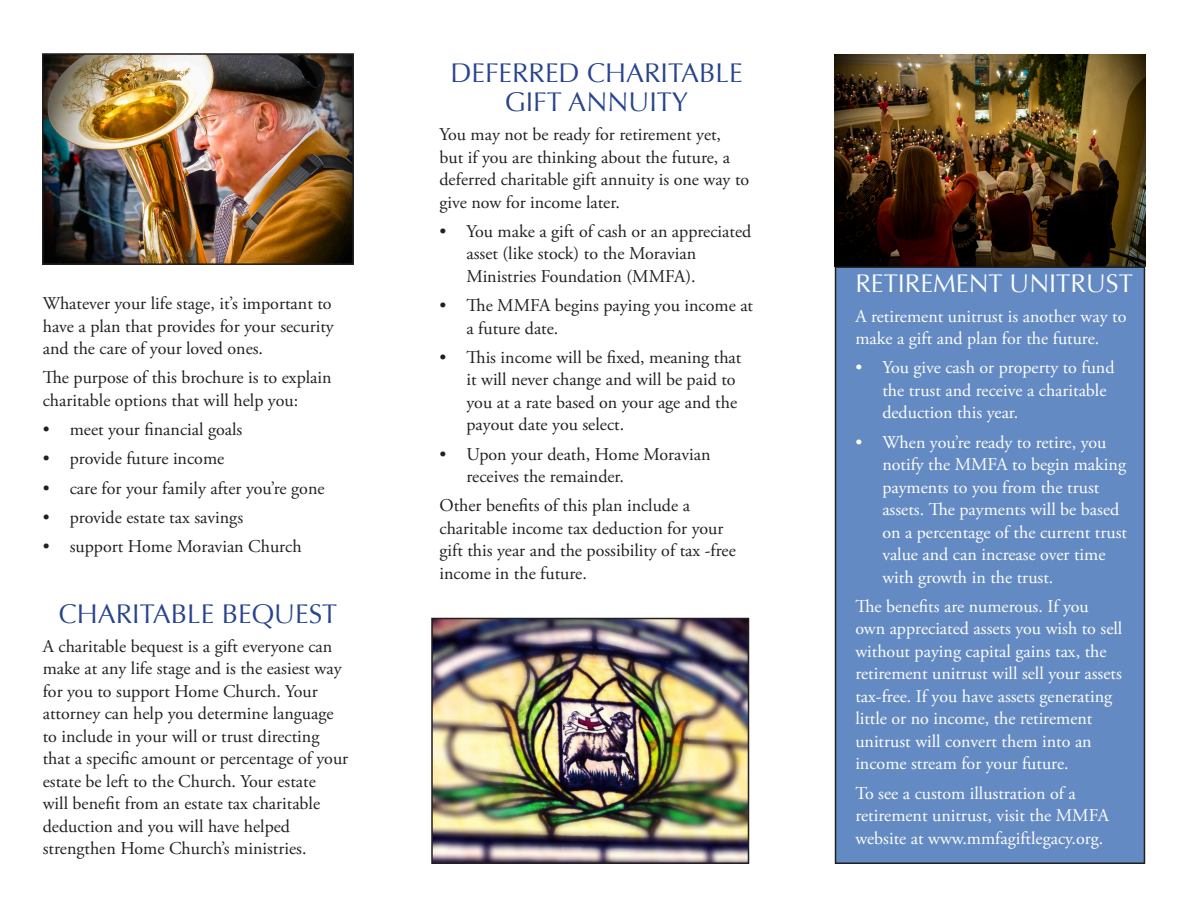
<style>
.page{position:relative;width:1188px;height:918px;background:#fff}
.page>*{position:absolute;margin:0;border:0;box-sizing:border-box;transform-origin:0 0}
.t1{font:27px/28.5px "Optima";color:#28448d;text-align:center}
.t2{font:25.5px "Optima";color:#fff}
.t3{font:18px/22.5px "Adobe Garamond Pro";color:#231f20}
.t4{font:18px/22.5px "Adobe Garamond Pro";color:#fff}
</style>
<div class="page">
<img style="left:45px;top:56px;width:306px;height:206px">
<div style="left:42px;top:53px;width:312px;height:212px;border:2px solid #231f20"></div>
<img style="left:434px;top:621px;width:312px;height:240px">
<div style="left:431px;top:618px;width:318px;height:246px;border:2px solid #231f20"></div>
<img style="left:835px;top:55px;width:310px;height:211px">
<div style="left:836px;top:267px;width:308px;height:596px;background:#638ac2"></div>
<div style="left:835px;top:266px;width:310px;height:598px;border:2px solid #231f20"></div>
<p class="t3" style="left:43px;top:293px;width:292px;text-align:justify">Whatever your life stage, it’s important to have a plan that provides for your security and the care of your loved ones.</p>
<p class="t3" style="left:43px;top:367px;width:290px">The purpose of this brochure is to explain charitable options that will help you:</p>
<p class="t3" style="left:43px;top:419px;width:201px">• meet your financial goals</p>
<p class="t3" style="left:43px;top:448px;width:183px">• provide future income</p>
<p class="t3" style="left:43px;top:477px;width:283px">• care for your family after you’re gone</p>
<p class="t3" style="left:43px;top:507px;width:202px">• provide estate tax savings</p>
<p class="t3" style="left:43px;top:536px;width:260px">• support Home Moravian Church</p>
<p class="t1" style="left:59px;top:600px;width:280px">CHARITABLE BEQUEST</p>
<p class="t3" style="left:43px;top:636px;width:307px">A charitable bequest is a gift everyone can make at any life stage and is the easiest way for you to support Home Church. Your attorney can help you determine language to include in your will or trust directing that a specific amount or percentage of your estate be left to the Church. Your estate<br>will benefit from an estate tax charitable deduction and you will have helped strengthen Home Church’s ministries.</p>
<p class="t1" style="left:451px;top:59px;width:294px">DEFERRED CHARITABLE<br>GIFT ANNUITY</p>
<p class="t3" style="left:440px;top:124px;width:311px">You may not be ready for retirement yet, but if you are thinking about the future, a deferred charitable gift annuity is one way to give now for income later.</p>
<p class="t3" style="left:466px;top:221px;width:286px;text-indent:-27px">• You make a gift of cash or an appreciated asset (like stock) to the Moravian<br>Ministries Foundation (MMFA).</p>
<p class="t3" style="left:466px;top:295px;width:288px;text-indent:-27px">• The MMFA begins paying you income at a future date.</p>
<p class="t3" style="left:466px;top:347px;width:276px;text-indent:-27px">• This income will be fixed, meaning that it will never change and will be paid to you at a rate based on your age and the payout date you select.</p>
<p class="t3" style="left:466px;top:443px;width:246px;text-indent:-27px">• Upon your death, Home Moravian receives the remainder.</p>
<p class="t3" style="left:440px;top:495px;width:298px">Other benefits of this plan include a charitable income tax deduction for your gift this year and the possibility of tax -free income in the future.</p>
<p class="t2" style="left:855px;top:269px;width:279px">RETIREMENT UNITRUST</p>
<p class="t4" style="left:855px;top:305px;width:273px">A retirement unitrust is another way to make a gift and plan for the future.</p>
<p class="t4" style="left:882px;top:357px;width:234px;text-indent:-27px">• You give cash or property to fund the trust and receive a charitable deduction this year.</p>
<p class="t4" style="left:882px;top:431px;width:246px;text-indent:-27px">• When you’re ready to retire, you notify the MMFA to begin making payments to you from the trust assets. The payments will be based on a percentage of the current trust value and can increase over time with growth in the trust.</p>
<p class="t4" style="left:855px;top:596px;width:269px">The benefits are numerous. If you own appreciated assets you wish to sell without paying capital gains tax, the retirement unitrust will sell your assets tax-free. If you have assets generating little or no income, the retirement unitrust will convert them into an income stream for your future.</p>
<p class="t4" style="left:855px;top:782px;width:255px">To see a custom illustration of a retirement unitrust, visit the MMFA website at www.mmfagiftlegacy.org.</p>
</div>
